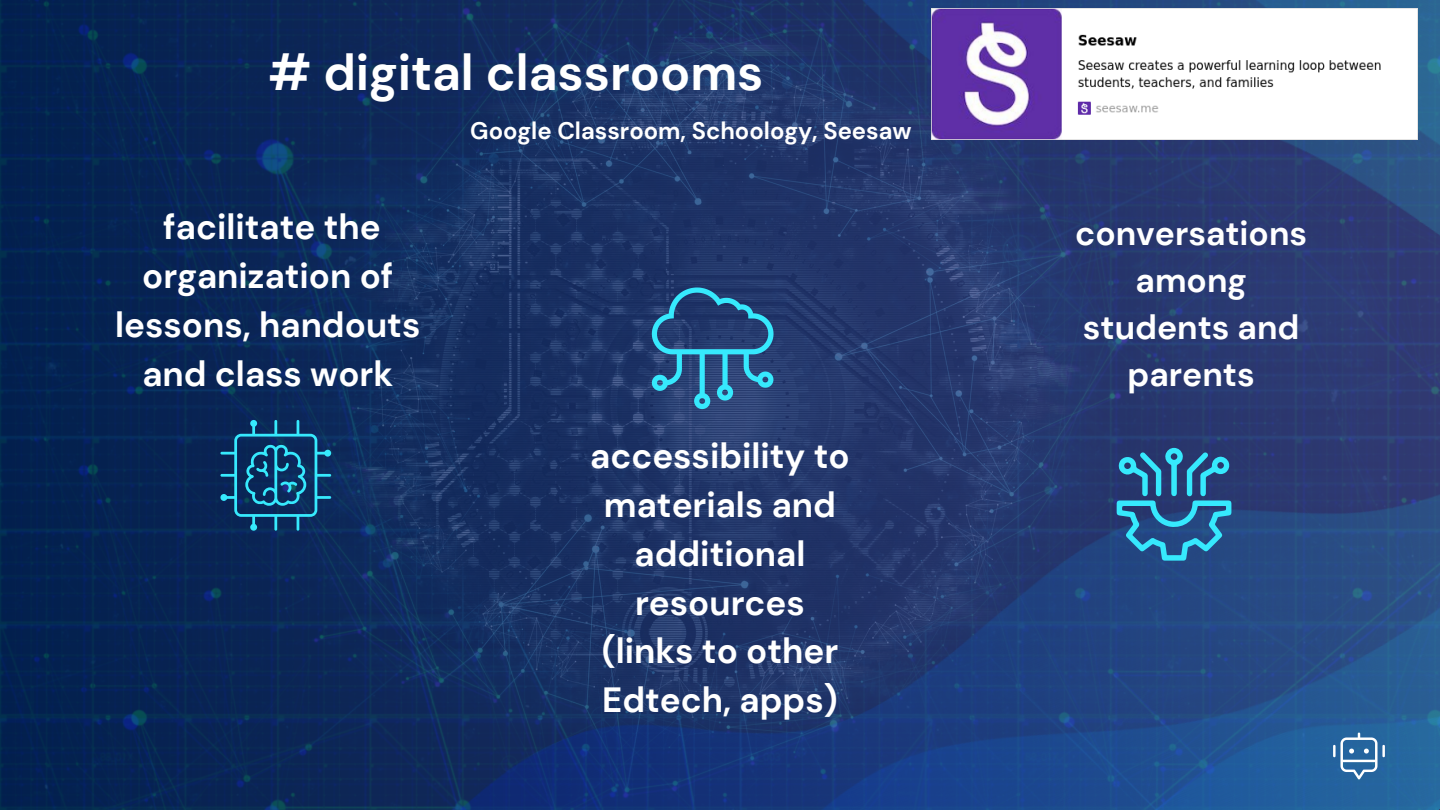
<style>
.page{position:relative;width:1440px;height:810px;background:#fff}
.page>*{position:absolute;margin:0;border:0;box-sizing:border-box;transform-origin:0 0}
.t1{font:700 50px "DM Sans";color:#fff}
.t2{font:700 35px/48.8px "DM Sans";color:#fff;text-align:center}
.t3{font:700 33.7px/46.9px "DM Sans";color:#fff;text-align:center}
.t4{font:700 23.9px "DM Sans";color:#fff}
</style>
<div class="page">
<img style="left:0;top:0;width:399px;height:810px">
<img style="left:399px;top:420px;width:1041px;height:390px">
<img style="left:268px;top:0;width:1172px;height:420px">
<svg style="left:1333px;top:733px;width:52px;height:46px"></svg>
<svg style="left:220px;top:420px;width:111px;height:111px;background:#134d78"></svg>
<svg style="left:652px;top:287px;width:122px;height:122px;background:#2a5f8c"></svg>
<svg style="left:1117px;top:448px;width:114px;height:113px;background:#2a6d9b"></svg>
<img style="left:931px;top:9px;width:486px;height:131px">
<p class="t1" style="left:268px;top:41px;width:497px"># digital classrooms</p>
<p class="t2" style="left:115px;top:203px;width:307px">facilitate the organization of lessons, handouts and class work</p>
<h2 class="t4" style="left:470px;top:115px;width:443px">Google Classroom, Schoology, Seesaw</h2>
<p class="t2" style="left:590px;top:432px;width:261px">accessibility to materials and additional resources (links to other<br>Edtech, apps)</p>
<p class="t3" style="left:1075px;top:210px;width:234px">conversations among students and parents</p>
</div>
